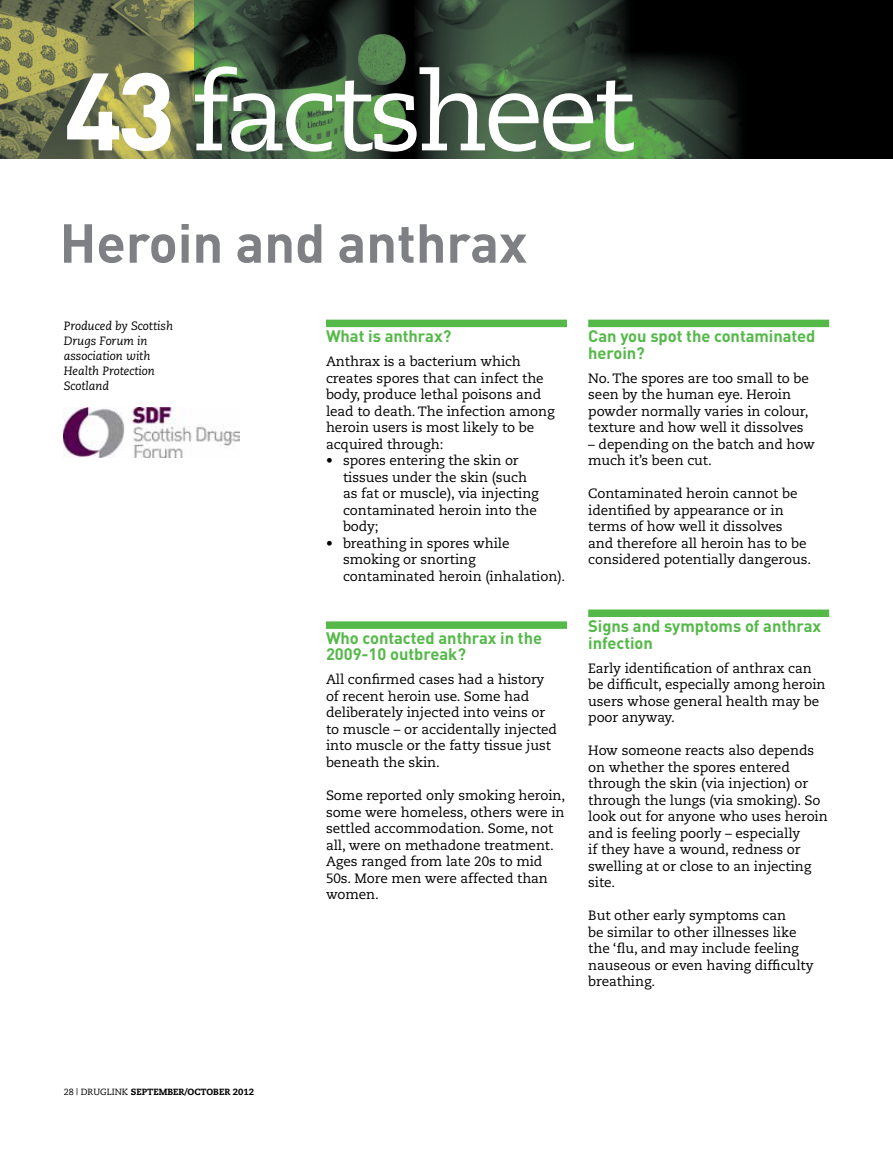
<style>
.page{position:relative;width:893px;height:1149px;background:#fff}
.page>*{position:absolute;margin:0;border:0;box-sizing:border-box;transform-origin:0 0}
.t1{font:108px "Caecilia";color:#fff}
.t2{font:700 54px "DIN";letter-spacing:-.005em;color:#7e8083}
.t3{font:700 16.5px/16.5px "DIN";letter-spacing:-.005em;color:#54b948}
.t4{font:13.5px/16.5px "Caecilia";letter-spacing:-.005em;color:#000}
.t5{font:italic 12px/15px "Caecilia";letter-spacing:-.005em;color:#000}
.t6{font:800 9px "Caecilia";color:#000}
.s1{font-family:"DIN";font-weight:700}
.s2{font-weight:400}
</style>
<div class="page">
<div style="left:326px;top:319px;width:241px;height:8px;background:#54b948"></div>
<div style="left:326px;top:621px;width:241px;height:7px;background:#54b948"></div>
<div style="left:588px;top:319px;width:241px;height:8px;background:#54b948"></div>
<div style="left:588px;top:609px;width:241px;height:8px;background:#54b948"></div>
<img style="left:0;top:0;width:195px;height:158px">
<img style="left:195px;top:0;width:698px;height:158px">
<img style="left:64px;top:407px;width:175px;height:50px">
<h1 class="t1" style="left:64px;top:50px;width:573px"><span class="s1">43</span> factsheet</h1>
<h2 class="t2" style="left:60px;top:208px;width:469px">Heroin and anthrax</h2>
<p class="t5" style="left:64px;top:319px;width:111px">Produced by Scottish<br>Drugs Forum in association with<br>Health Protection<br>Scotland</p>
<p class="t3" style="left:326px;top:327px;width:127px">What is anthrax?</p>
<p class="t4" style="left:326px;top:353px;width:230px">Anthrax is a bacterium which creates spores that can infect the body, produce lethal poisons and lead to death. The infection among heroin users is most likely to be acquired through:</p>
<p class="t4" style="left:343px;top:452px;width:197px;text-indent:-17px">• spores entering the skin or tissues under the skin (such as fat or muscle), via injecting contaminated heroin into the body;</p>
<p class="t4" style="left:343px;top:535px;width:224px;text-indent:-17px">• breathing in spores while smoking or snorting contaminated heroin (inhalation).</p>
<p class="t3" style="left:326px;top:628px;width:218px">Who contacted anthrax in the<br>2009-10 outbreak?</p>
<p class="t4" style="left:326px;top:671px;width:233px">All confirmed cases had a history of recent heroin use. Some had deliberately injected into veins or to muscle – or accidentally injected into muscle or the fatty tissue just beneath the skin.</p>
<p class="t4" style="left:326px;top:787px;width:241px">Some reported only smoking heroin, some were homeless, others were in settled accommodation. Some, not all, were on methadone treatment.<br>Ages ranged from late 20s to mid<br>50s. More men were affected than women.</p>
<p class="t3" style="left:588px;top:327px;width:229px">Can you spot the contaminated heroin?</p>
<p class="t4" style="left:588px;top:370px;width:222px">No. The spores are too small to be seen by the human eye. Heroin powder normally varies in colour, texture and how well it dissolves</p>
<p class="t4" style="left:588px;top:436px;width:228px">– depending on the batch and how much it’s been cut.</p>
<p class="t4" style="left:588px;top:485px;width:224px">Contaminated heroin cannot be identified by appearance or in terms of how well it dissolves<br>and therefore all heroin has to be considered potentially dangerous.</p>
<p class="t3" style="left:588px;top:617px;width:235px">Signs and symptoms of anthrax infection</p>
<p class="t4" style="left:588px;top:659px;width:239px">Early identification of anthrax can be difficult, especially among heroin users whose general health may be poor anyway.</p>
<p class="t4" style="left:588px;top:742px;width:241px">How someone reacts also depends on whether the spores entered through the skin (via injection) or through the lungs (via smoking). So look out for anyone who uses heroin and is feeling poorly – especially<br>if they have a wound, redness or swelling at or close to an injecting site.</p>
<p class="t4" style="left:588px;top:907px;width:227px">But other early symptoms can<br>be similar to other illnesses like the ‘flu, and may include feeling nauseous or even having difficulty breathing.</p>
<p class="t6" style="left:64px;top:1085px;width:192px"><span class="s2">28 | Druglink</span> SEPTEMBER/OCTOBER 2012</p>
</div>
